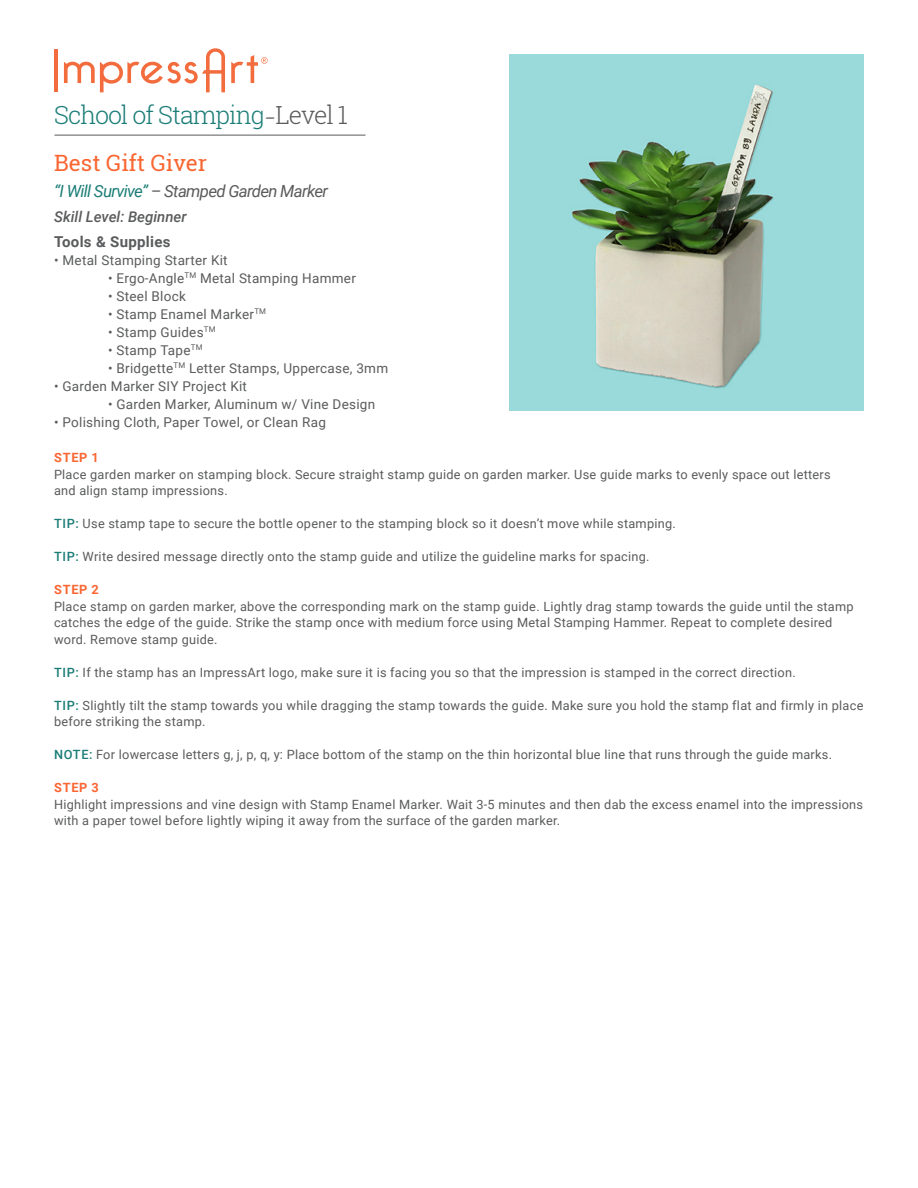
<style>
.page{position:relative;width:918px;height:1188px;background:#fff}
.page>*{position:absolute;margin:0;border:0;box-sizing:border-box;transform-origin:0 0}
.t1{font:300 24.9px "Roboto Slab";letter-spacing:-.04em;color:#1b7d76}
.t2{font:22.5px "Roboto Slab";color:#f96632}
.t3{font:italic 16.8px "Roboto";letter-spacing:-.04em;color:#5a5b5c}
.t4{font:italic 500 15px "Roboto";color:#5a5b5c}
.t5{font:700 15px "Roboto";letter-spacing:.02em;color:#5a5b5c}
.t6{font:13.5px "Roboto";letter-spacing:.02em;color:#5a5b5c}
.t7{font:12.75px/16.5px "Roboto";letter-spacing:.02em;color:#5a5b5c}
.t8{font:700 12.75px "Roboto";letter-spacing:.055em;color:#f96632}
.s1{font-family:"Roboto";font-weight:400;font-style:italic;font-size:16.8px;color:#5a5b5c}
.s2{color:#5a5b5c}
.s3{color:#1b7d76}
.s4{font-weight:700;color:#f96632}
.s5{font-weight:500;color:#1b7d76}
</style>
<div class="page">
<hr style="left:54px;top:49px;width:4px;height:42px;background:#f36c3e">
<svg style="left:64px;top:48px;width:161px;height:44px"></svg>
<svg style="left:231px;top:55px;width:37px;height:28px"></svg>
<img style="left:509px;top:54px;width:355px;height:357px">
<hr style="left:54px;top:135px;width:311px;height:1px;background:#5a5b5c">
<p class="t1" style="left:54px;top:98px;width:295px">School of Stamping<span class="s1">–</span><span class="s2">Level 1</span></p>
<p class="t2" style="left:54px;top:148px;width:155px">Best Gift Giver</p>
<p class="t3" style="left:54px;top:179px;width:275px"><span class="s3">“I Will Survive”</span> – Stamped Garden Marker</p>
<p class="t4" style="left:54px;top:206px;width:134px">Skill Level: Beginner</p>
<p class="t5" style="left:54px;top:231px;width:118px">Tools &amp; Supplies</p>
<p class="t6" style="left:54px;top:250px;width:175px">• Metal Stamping Starter Kit</p>
<p class="t6" style="left:108px;top:268px;width:249px">• Ergo-Angle<sup>TM</sup> Metal Stamping Hammer</p>
<p class="t6" style="left:108px;top:286px;width:79px">• Steel Block</p>
<p class="t6" style="left:108px;top:304px;width:159px">• Stamp Enamel Marker<sup>TM</sup></p>
<p class="t6" style="left:108px;top:322px;width:109px">• Stamp Guides<sup>TM</sup></p>
<p class="t6" style="left:108px;top:340px;width:96px">• Stamp Tape<sup>TM</sup></p>
<p class="t6" style="left:108px;top:358px;width:282px">• Bridgette<sup>TM</sup> Letter Stamps, Uppercase, 3mm</p>
<p class="t6" style="left:54px;top:376px;width:194px">• Garden Marker SIY Project Kit</p>
<p class="t6" style="left:108px;top:394px;width:269px">• Garden Marker, Aluminum w/ Vine Design</p>
<p class="t6" style="left:54px;top:412px;width:273px">• Polishing Cloth, Paper Towel, or Clean Rag</p>
<p class="t7" style="left:54px;top:449px;width:778px"><span class="s4">STEP 1<br></span>Place garden marker on stamping block. Secure straight stamp guide on garden marker. Use guide marks to evenly space out letters</p>
<p class="t7" style="left:54px;top:482px;width:175px">and align stamp impressions.</p>
<p class="t7" style="left:54px;top:515px;width:623px"><span class="s5">TIP:</span> Use stamp tape to secure the bottle opener to the stamping block so it doesn’t move while stamping.</p>
<p class="t7" style="left:54px;top:548px;width:597px"><span class="s5">TIP:</span> Write desired message directly onto the stamp guide and utilize the guideline marks for spacing.</p>
<p class="t8" style="left:54px;top:581px;width:46px">STEP 2</p>
<p class="t7" style="left:54px;top:598px;width:801px">Place stamp on garden marker, above the corresponding mark on the stamp guide. Lightly drag stamp towards the guide until the stamp</p>
<p class="t7" style="left:54px;top:614px;width:780px">catches the edge of the guide. Strike the stamp once with medium force using Metal Stamping Hammer. Repeat to complete desired</p>
<p class="t7" style="left:54px;top:631px;width:165px">word. Remove stamp guide.</p>
<p class="t7" style="left:54px;top:664px;width:743px"><span class="s5">TIP:</span> If the stamp has an ImpressArt logo, make sure it is facing you so that the impression is stamped in the correct direction.</p>
<p class="t7" style="left:54px;top:697px;width:811px"><span class="s5">TIP:</span> Slightly tilt the stamp towards you while dragging the stamp towards the guide. Make sure you hold the stamp flat and firmly in place before striking the stamp.</p>
<p class="t7" style="left:54px;top:746px;width:779px"><span class="s5">NOTE:</span> For lowercase letters g, j, p, q, y: Place bottom of the stamp on the thin horizontal blue line that runs through the guide marks.</p>
<p class="t8" style="left:54px;top:779px;width:46px">STEP 3</p>
<p class="t7" style="left:54px;top:796px;width:811px">Highlight impressions and vine design with Stamp Enamel Marker. Wait 3-5 minutes and then dab the excess enamel into the impressions</p>
<p class="t7" style="left:54px;top:812px;width:508px">with a paper towel before lightly wiping it away from the surface of the garden marker.</p>
</div>
